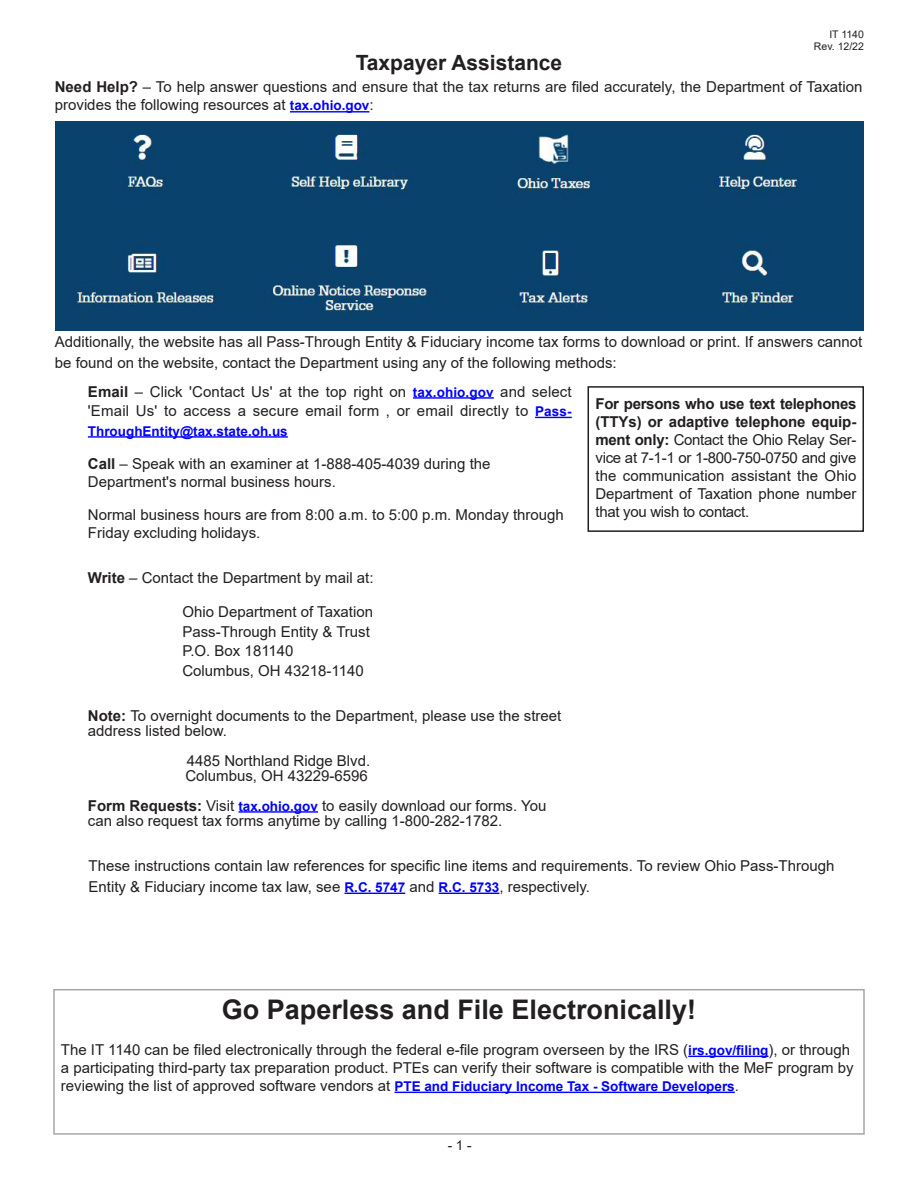
<style>
.page{position:relative;width:918px;height:1188px;background:#fff}
.page>*{position:absolute;margin:0;border:0;box-sizing:border-box;transform-origin:0 0}
.t1{font:700 27px "Arial";color:#231f20}
.t2{font:700 21px "Arial";color:#231f20}
.t3{font:15px/18px "Arial";color:#231f20}
.t4{font:700 13.5px "Arial";color:#00f}
.t5{font:13.5px "Arial";color:#231f20}
.t6{font:10.5px "Arial";color:#231f20}
.s1{font-weight:700}
.s2{font-weight:700;font-size:13.5px;color:#00f}
</style>
<div class="page">
<hr style="left:290px;top:111px;width:79px;height:2px;background:#00f">
<hr style="left:345px;top:893px;width:60px;height:1px;background:#00f">
<hr style="left:439px;top:893px;width:60px;height:1px;background:#00f">
<div style="left:588px;top:386px;width:276px;height:146px;border:2px solid #231f20"></div>
<hr style="left:413px;top:397px;width:81px;height:2px;background:#00f">
<hr style="left:535px;top:417px;width:37px;height:1px;background:#00f">
<hr style="left:88px;top:436px;width:200px;height:2px;background:#00f">
<hr style="left:238px;top:811px;width:80px;height:2px;background:#00f">
<hr style="left:688px;top:1056px;width:81px;height:1px;background:#00f">
<hr style="left:394px;top:1092px;width:341px;height:1px;background:#00f">
<img style="left:56px;top:121px;width:807px;height:209px">
<p class="t6" style="left:829px;top:27px;width:36px">IT 1140</p>
<p class="t6" style="left:814px;top:39px;width:52px">Rev. 12/22</p>
<p class="t3" style="left:55px;top:78px;width:809px"><span class="s1">Need Help?</span> – To help answer questions and ensure that the tax returns are filed accurately, the Department of Taxation provides the following resources at <span class="s2">tax.ohio.gov</span>:</p>
<p class="t2" style="left:356px;top:48px;width:208px">Taxpayer Assistance</p>
<p class="t3" style="left:55px;top:332px;width:809px;line-height:21px">Additionally, the website has all Pass-Through Entity &amp; Fiduciary income tax forms to download or print. If answers cannot be found on the website, contact the Department using any of the following methods:</p>
<p class="t3" style="left:88px;top:381px;width:485px;line-height:19.5px"><span class="s1">Email</span> – Click 'Contact Us' at the top right on <span class="s2">tax.ohio.gov</span> and select 'Email Us' to access a secure email form , or email directly to <span class="s2">Pass-</span></p>
<p class="t4" style="left:88px;top:421px;width:201px">ThroughEntity@tax.state.oh.us</p>
<p class="t3" style="left:88px;top:454px;width:404px"><span class="s1">Call</span> – Speak with an examiner at 1-888-405-4039 during the<br>Department's normal business hours.</p>
<p class="t3" style="left:88px;top:505px;width:478px">Normal business hours are from 8:00 a.m. to 5:00 p.m. Monday through<br>Friday excluding holidays.</p>
<p class="t3" style="left:88px;top:568px;width:287px"><span class="s1">Write</span> – Contact the Department by mail at:</p>
<p class="t3" style="left:182px;top:602px;width:192px;line-height:19.5px">Ohio Department of Taxation<br>Pass-Through Entity &amp; Trust</p>
<p class="t3" style="left:182px;top:642px;width:113px">P.O. Box 181140</p>
<p class="t3" style="left:182px;top:661px;width:183px">Columbus, OH 43218-1140</p>
<p class="t3" style="left:88px;top:708px;width:475px;line-height:15px"><span class="s1">Note:</span> To overnight documents to the Department, please use the street address listed below.</p>
<p class="t3" style="left:187px;top:751px;width:185px">4485 Northland Ridge Blvd.</p>
<p class="t3" style="left:185px;top:766px;width:184px">Columbus, OH 43229-6596</p>
<p class="t3" style="left:88px;top:798px;width:460px;line-height:15px"><span class="s1">Form Requests:</span> Visit <span class="s2">tax.ohio.gov</span> to easily download our forms. You can also request tax forms anytime by calling 1-800-282-1782.</p>
<p class="t3" style="left:595px;top:394px;width:263px;text-align:justify"><span class="s1">For persons who use text telephones (TTYs) or adaptive telephone equip&shy;ment only:</span> Contact the Ohio Relay Ser&shy;vice at 7-1-1 or 1-800-750-0750 and give the communication assistant the Ohio Department of Taxation phone number that you wish to contact.</p>
<p class="t3" style="left:89px;top:855px;width:747px;line-height:21px">These instructions contain law references for specific line items and requirements. To review Ohio Pass-Through<br>Entity &amp; Fiduciary income tax law, see <span class="s2">R.C. 5747</span> and <span class="s2">R.C. 5733</span>, respectively.</p>
<p class="t1" style="left:222px;top:990px;width:476px">Go Paperless and File Electronically!</p>
<p class="t3" style="left:61px;top:1041px;width:791px">The IT 1140 can be filed electronically through the federal e-file program overseen by the IRS (<span class="s2">irs.gov/filing</span>), or through</p>
<p class="t3" style="left:61px;top:1059px;width:794px">a participating third-party tax preparation product. PTEs can verify their software is compatible with the MeF program by</p>
<p class="t3" style="left:61px;top:1077px;width:680px">reviewing the list of approved software vendors at <span class="s2">PTE and Fiduciary Income Tax - Software Developers</span>.</p>
<p class="t5" style="left:448px;top:1136px;width:26px">- 1 -</p>
</div>
